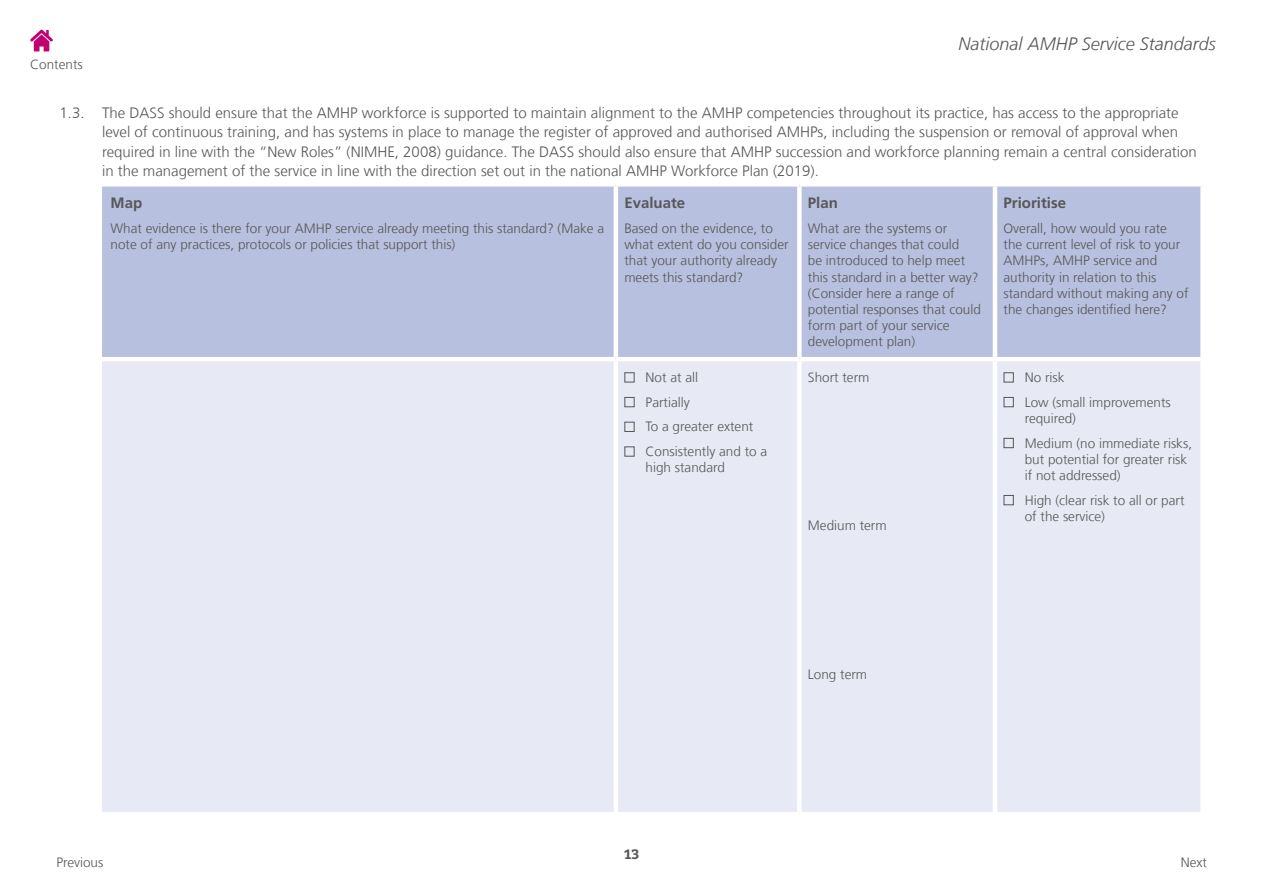
<style>
.page{position:relative;width:1263px;height:893px;background:#fff}
.page>*{position:absolute;margin:0;border:0;box-sizing:border-box;transform-origin:0 0}
.t1{font:italic 300 18px "Frutiger LT Com";color:#575756}
.t2{font:300 15px/19.5px "Frutiger LT Com";color:#575756}
.t3{font:700 15px "Frutiger LT Com";color:#575756}
.t4{font:300 13.5px/16.2px "Frutiger LT Com";color:#575756}
.t5{font:700 13.5px "Bitter";color:#575756}
.s1{font-family:"Frutiger LT Pro"}
</style>
<div class="page">
<svg style="left:30px;top:30px;width:23px;height:21px"></svg>
<div style="left:102px;top:187px;width:1098px;height:170px;background:#b8c0df"></div>
<div style="left:102px;top:361px;width:1098px;height:451px;background:#e7e9f5"></div>
<hr style="left:614px;top:187px;width:4px;height:170px;background:#fff">
<div style="left:797px;top:187px;width:5px;height:170px;background:#fff"></div>
<hr style="left:993px;top:187px;width:4px;height:170px;background:#fff">
<hr style="left:614px;top:361px;width:4px;height:451px;background:#fff">
<div style="left:797px;top:361px;width:5px;height:451px;background:#fff"></div>
<hr style="left:993px;top:361px;width:4px;height:451px;background:#fff">
<h1 class="t1" style="left:959px;top:33px;width:259px">National AMHP Service <span class="s1">Stan</span>dards</h1>
<p class="t4" style="left:30px;top:56px;width:54px">Contents</p>
<p class="t2" style="left:102px;top:103px;width:1096px;text-indent:-43px">1.3. The DASS should ensure that the AMHP workforce is supported to maintain alignment to the AMHP competencies throughout its practice, has access to the appropriate level of continuous training, and has systems in place to manage the register of approved and authorised AMHPs, including the suspension or removal of approval when required in line with the “New Roles” (NIMHE, 2008) guidance. The DASS should also ensure that AMHP succession and workforce planning remain a central consideration in the management of the service in line with the direction set out in the national AMHP Workforce Plan (2019).</p>
<p class="t3" style="left:111px;top:194px;width:33px">Map</p>
<p class="t4" style="left:111px;top:220px;width:495px">What evidence is there for your AMHP service already meeting this standard? (Make a note of any practices, protocols or policies that support this)</p>
<p class="t3" style="left:624px;top:194px;width:62px">Evaluate</p>
<p class="t4" style="left:624px;top:220px;width:166px">Based on the evidence, to what extent do you consider that your authority already meets this standard?</p>
<p class="t3" style="left:808px;top:194px;width:32px">Plan</p>
<p class="t4" style="left:808px;top:220px;width:175px">What are the systems or service changes that could<br>be introduced to help meet this standard in a better way? (Consider here a range of potential responses that could form part of your service development plan)</p>
<p class="t3" style="left:1003px;top:194px;width:64px">Prioritise</p>
<p class="t4" style="left:1003px;top:220px;width:187px">Overall, how would you rate the current level of risk to your<br>AMHPs, AMHP service and authority in relation to this standard without making any of the changes identified here?</p>
<p class="t4" style="left:624px;top:369px;width:75px">■ Not at all</p>
<p class="t4" style="left:624px;top:394px;width:67px">■ Partially</p>
<p class="t4" style="left:624px;top:419px;width:131px">■ To a greater extent</p>
<p class="t4" style="left:646px;top:443px;width:123px;text-indent:-21px">■ Consistently and to a high standard</p>
<p class="t4" style="left:808px;top:369px;width:63px">Short term</p>
<p class="t4" style="left:808px;top:518px;width:80px">Medium term</p>
<p class="t4" style="left:808px;top:666px;width:61px">Long term</p>
<p class="t4" style="left:1003px;top:369px;width:63px">■ No risk</p>
<p class="t4" style="left:1025px;top:394px;width:148px;text-indent:-21px">■ Low (small improvements required)</p>
<p class="t4" style="left:1025px;top:435px;width:169px;text-indent:-21px">■ Medium (no immediate risks, but potential for greater risk if not addressed)</p>
<p class="t4" style="left:1025px;top:492px;width:161px;text-indent:-21px">■ High (clear risk to all or part of the service)</p>
<p class="t5" style="left:624px;top:845px;width:17px">13</p>
<p class="t4" style="left:56px;top:855px;width:49px">Previous</p>
<p class="t4" style="left:1181px;top:855px;width:28px">Next</p>
</div>
